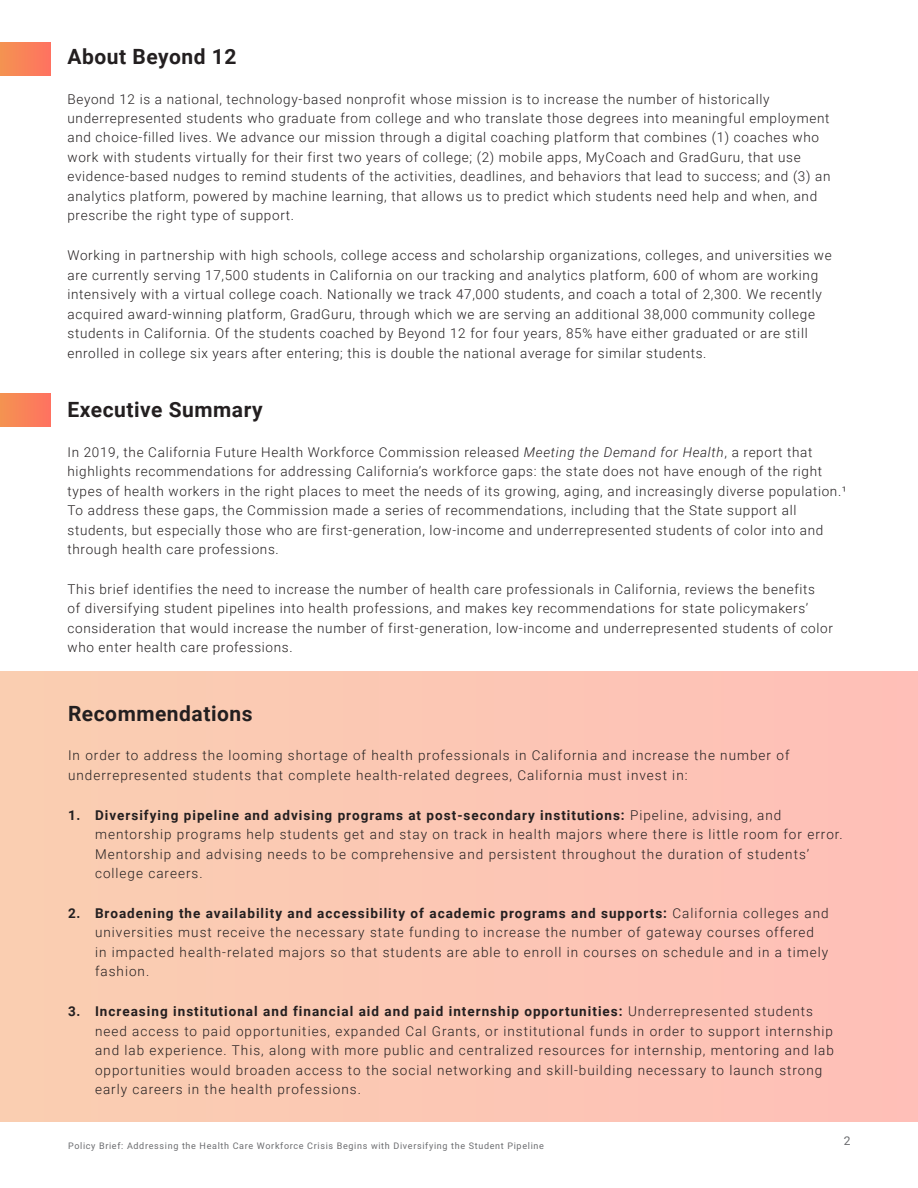
<style>
.page{position:relative;width:918px;height:1188px;background:#fff}
.page>*{position:absolute;margin:0;border:0;box-sizing:border-box;transform-origin:0 0}
.t1{font:700 21px "Roboto";letter-spacing:.025em;color:#231f20}
.t2{font:300 13.5px/19.5px "Roboto";letter-spacing:.05em;color:#231f20}
.t3{font:300 13.5px/19.5px "Roboto";letter-spacing:.075em;color:#231f20}
.t4{font:12px "Roboto";color:#6c6d70}
.t5{font:9px "Heebo";letter-spacing:.075em;color:#6c6d70}
.s1{font-style:italic}
.s2{font-weight:700}
</style>
<div class="page">
<div style="left:0;top:672px;width:918px;height:450px;background:#fcc7b4"></div>
<div style="left:0;top:43px;width:51px;height:32px;background:linear-gradient(to right,#f49351,#ff7261)"></div>
<div style="left:0;top:394px;width:51px;height:32px;background:linear-gradient(to right,#f49351,#ff7261)"></div>
<h1 class="t1" style="left:68px;top:42px;width:171px">About Beyond 12</h1>
<p class="t2" style="left:68px;top:88px;width:765px">Beyond 12 is a national, technology-based nonprofit whose mission is to increase the number of historically underrepresented students who graduate from college and who translate those degrees into meaningful employment and choice-filled lives. We advance our mission through a digital coaching platform that combines (1) coaches who work with students virtually for their first two years of college; (2) mobile apps, MyCoach and GradGuru, that use evidence-based nudges to remind students of the activities, deadlines, and behaviors that lead to success; and (3) an analytics platform, powered by machine learning, that allows us to predict which students need help and when, and prescribe the right type of support.</p>
<p class="t2" style="left:68px;top:245px;width:766px">Working in partnership with high schools, college access and scholarship organizations, colleges, and universities we are currently serving 17,500 students in California on our tracking and analytics platform, 600 of whom are working intensively with a virtual college coach. Nationally we track 47,000 students, and coach a total of 2,300. We recently acquired award-winning platform, GradGuru, through which we are serving an additional 38,000 community college students in California. Of the students coached by Beyond 12 for four years, 85% have either graduated or are still enrolled in college six years after entering; this is double the national average for similar students.</p>
<h1 class="t1" style="left:68px;top:395px;width:197px">Executive Summary</h1>
<p class="t2" style="left:68px;top:442px;width:781px">In 2019, the California Future Health Workforce Commission released <span class="s1">Meeting the Demand for Health</span>, a report that highlights recommendations for addressing California’s workforce gaps: the state does not have enough of the right types of health workers in the right places to meet the needs of its growing, aging, and increasingly diverse population.1<br>To address these gaps, the Commission made a series of recommendations, including that the State support all students, but especially those who are first-generation, low-income and underrepresented students of color into and through health care professions.</p>
<p class="t2" style="left:68px;top:579px;width:767px">This brief identifies the need to increase the number of health care professionals in California, reviews the benefits<br>of diversifying student pipelines into health professions, and makes key recommendations for state policymakers’ consideration that would increase the number of first-generation, low-income and underrepresented students of color who enter health care professions.</p>
<h1 class="t1" style="left:68px;top:698px;width:186px">Recommendations</h1>
<p class="t3" style="left:68px;top:745px;width:723px">In order to address the looming shortage of health professionals in California and increase the number of underrepresented students that complete health-related degrees, California must invest in:</p>
<p class="t3" style="left:95px;top:805px;width:749px;text-indent:-27px"><span class="s2">1. Diversifying pipeline and advising programs at post-secondary institutions:</span> Pipeline, advising, and mentorship programs help students get and stay on track in health majors where there is little room for error.<br>Mentorship and advising needs to be comprehensive and persistent throughout the duration of students’ college careers.</p>
<p class="t3" style="left:95px;top:903px;width:735px;text-indent:-27px"><span class="s2">2. Broadening the availability and accessibility of academic programs and supports:</span> California colleges and universities must receive the necessary state funding to increase the number of gateway courses offered in impacted health-related majors so that students are able to enroll in courses on schedule and in a timely fashion.</p>
<p class="t3" style="left:95px;top:1001px;width:740px;text-indent:-27px"><span class="s2">3. Increasing institutional and financial aid and paid internship opportunities:</span> Underrepresented students need access to paid opportunities, expanded Cal Grants, or institutional funds in order to support internship and lab experience. This, along with more public and centralized resources for internship, mentoring and lab opportunities would broaden access to the social networking and skill-building necessary to launch strong early careers in the health professions.</p>
<p class="t5" style="left:68px;top:1139px;width:477px">Policy Brief: Addressing the Health Care Workforce Crisis Begins with Diversifying the Student Pipeline</p>
<p class="t4" style="left:844px;top:1132px;width:8px">2</p>
</div>
